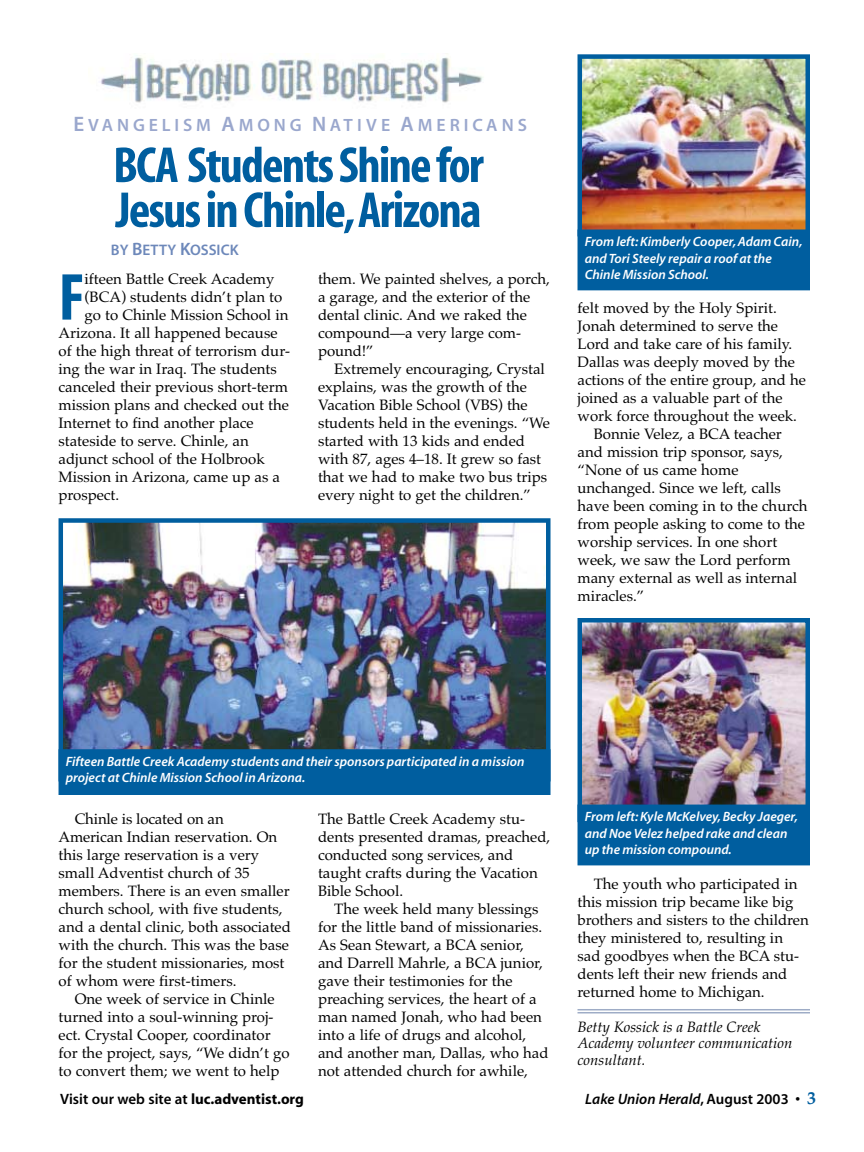
<style>
.page{position:relative;width:864px;height:1152px;background:#fff}
.page>*{position:absolute;margin:0;border:0;box-sizing:border-box;transform-origin:0 0}
.t1{font:67.05px "Myriad MM 700 300";color:#005e9f}
.t2{font:51px/45px "Myriad MM 700 300";letter-spacing:-.035em;color:#005e9f}
.t3{font:17.85px "Myriad MM 565 600";letter-spacing:.215em;color:#9aa7cd}
.t4{font:15.3px "Myriad MM 565 600";color:#6d88ba}
.t5{font:15px/18px "Palatino";color:#000}
.t6{font:italic 15px/16.5px "Palatino";color:#000}
.t7{font:15px "Myriad MM 565 600";color:#000}
.t8{font:15px "Myriad MM It 565 600";color:#000}
.t9{font:13.5px/16.2px "Myriad MM It 565 600";color:#fff}
.s1{font-size:21px}
.s2{font-size:18px}
.s3{font-family:"Myriad MM 700 600"}
.s4{font-family:"Myriad MM 565 600"}
.s5{font-family:"Palatino";font-weight:700;font-size:18px;color:#005e9f}
</style>
<div class="page">
<hr style="left:578px;top:1009px;width:232px;height:1px;background:#9eacc6">
<hr style="left:578px;top:1012px;width:232px;height:1px;background:#9eacc6">
<img style="left:100px;top:53px;width:383px;height:50px">
<img style="left:583px;top:59px;width:222px;height:171px">
<div style="left:578px;top:54px;width:232px;height:182px;border:4px solid #005e9f"></div>
<div style="left:581px;top:232px;width:226px;height:55px;background:#005e9f"></div>
<div style="left:578px;top:230px;width:232px;height:60px;border:6px solid #005e9f"></div>
<img style="left:583px;top:623px;width:222px;height:182px">
<div style="left:578px;top:618px;width:232px;height:204px;border:4px solid #005e9f"></div>
<div style="left:581px;top:808px;width:226px;height:54px;background:#005e9f"></div>
<div style="left:578px;top:805px;width:232px;height:60px;border:6px solid #005e9f"></div>
<img style="left:64px;top:523px;width:482px;height:226px">
<div style="left:59px;top:518px;width:492px;height:263px;border:4px solid #005e9f"></div>
<div style="left:62px;top:752px;width:486px;height:40px;background:#005e9f"></div>
<div style="left:59px;top:749px;width:492px;height:46px;border:6px solid #005e9f"></div>
<p class="t3" style="left:73px;top:118px;width:455px"><span class="s1">E</span>VANGELISM <span class="s1">A</span>MONG <span class="s1">N</span>ATIVE <span class="s1">A</span>MERICANS</p>
<h2 class="t2" style="left:113px;top:147px;width:372px">BCA Students Shine for<br>Jesus in Chinle,Arizona</h2>
<p class="t4" style="left:111px;top:244px;width:129px">BY <span class="s2">B</span>ETTY <span class="s2">K</span>OSSICK</p>
<h1 class="t1" style="left:59px;top:272px;width:28px">F</h1>
<p class="t5" style="left:85px;top:271px;width:191px">ifteen Battle Creek Academy</p>
<p class="t5" style="left:85px;top:289px;width:199px">(BCA) students didn’t plan to</p>
<p class="t5" style="left:85px;top:307px;width:205px">go to Chinle Mission School in</p>
<p class="t5" style="left:59px;top:325px;width:221px">Arizona. It all happened because</p>
<p class="t5" style="left:59px;top:343px;width:233px">of the high threat of terrorism dur-</p>
<p class="t5" style="left:59px;top:361px;width:220px">ing the war in Iraq. The students</p>
<p class="t5" style="left:59px;top:379px;width:231px">canceled their previous short-term</p>
<p class="t5" style="left:59px;top:397px;width:232px">mission plans and checked out the</p>
<p class="t5" style="left:59px;top:415px;width:197px">Internet to find another place</p>
<p class="t5" style="left:59px;top:433px;width:192px">stateside to serve. Chinle, an</p>
<p class="t5" style="left:59px;top:451px;width:208px">adjunct school of the Holbrook</p>
<p class="t5" style="left:59px;top:469px;width:223px">Mission in Arizona, came up as a</p>
<p class="t5" style="left:59px;top:487px;width:62px">prospect.</p>
<p class="t5" style="left:318px;top:271px;width:233px">them. We painted shelves, a porch, a garage, and the exterior of the dental clinic. And we raked the compound—a very large com&shy;pound!”</p>
<p class="t5" style="left:318px;top:361px;width:233px;text-indent:16px">Extremely encouraging, Crystal explains, was the growth of the<br>Vacation Bible School (VBS) the students held in the evenings. “We started with 13 kids and ended with 87, ages 4–18. It grew so fast that we had to make two bus trips every night to get the children.”</p>
<p class="t9" style="left:585px;top:235px;width:219px">From left: Kimberly Cooper, Adam Cain, and Tori Steely repair a roof at the<br>Chinle Mission School.</p>
<p class="t5" style="left:578px;top:301px;width:201px">felt moved by the Holy Spirit.</p>
<p class="t5" style="left:578px;top:319px;width:202px">Jonah determined to serve the</p>
<p class="t5" style="left:578px;top:337px;width:216px">Lord and take care of his family.</p>
<p class="t5" style="left:578px;top:355px;width:219px">Dallas was deeply moved by the</p>
<p class="t5" style="left:578px;top:373px;width:230px">actions of the entire group, and he</p>
<p class="t5" style="left:578px;top:391px;width:207px">joined as a valuable part of the</p>
<p class="t5" style="left:578px;top:409px;width:221px">work force throughout the week.</p>
<p class="t5" style="left:594px;top:427px;width:190px">Bonnie Velez, a BCA teacher</p>
<p class="t5" style="left:578px;top:445px;width:207px">and mission trip sponsor, says,</p>
<p class="t5" style="left:578px;top:463px;width:163px">“None of us came home</p>
<p class="t5" style="left:578px;top:481px;width:205px">unchanged. Since we left, calls</p>
<p class="t5" style="left:578px;top:499px;width:231px">have been coming in to the church</p>
<p class="t5" style="left:578px;top:517px;width:229px">from people asking to come to the</p>
<p class="t5" style="left:578px;top:535px;width:201px">worship services. In one short</p>
<p class="t5" style="left:578px;top:553px;width:215px">week, we saw the Lord perform</p>
<p class="t5" style="left:578px;top:571px;width:221px">many external as well as internal</p>
<p class="t5" style="left:578px;top:589px;width:68px">miracles.”</p>
<p class="t9" style="left:66px;top:755px;width:460px">Fifteen Battle Creek Academy students and their sponsors participated in a mission project at Chinle Mission School in Arizona.</p>
<p class="t5" style="left:59px;top:811px;width:234px;text-indent:16px">Chinle is located on an<br>American Indian reservation. On this large reservation is a very small Adventist church of 35 members. There is an even smaller church school, with five students, and a dental clinic, both associated with the church. This was the base for the student missionaries, most of whom were first-timers.</p>
<p class="t5" style="left:59px;top:991px;width:233px;text-indent:16px">One week of service in Chinle turned into a soul-winning proj&shy;ect. Crystal Cooper, coordinator for the project, says, “We didn’t go to convert them; we went to help</p>
<p class="t5" style="left:318px;top:811px;width:234px">The Battle Creek Academy stu&shy;dents presented dramas, preached, conducted song services, and taught crafts during the Vacation<br>Bible School.</p>
<p class="t5" style="left:318px;top:901px;width:232px;text-indent:16px">The week held many blessings for the little band of missionaries.<br>As Sean Stewart, a BCA senior, and Darrell Mahrle, a BCA junior, gave their testimonies for the preaching services, the heart of a man named Jonah, who had been into a life of drugs and alcohol, and another man, Dallas, who had not attended church for awhile,</p>
<p class="t9" style="left:585px;top:810px;width:215px">From left: Kyle McKelvey, Becky Jaeger, and Noe Velez helped rake and clean up the mission compound.</p>
<p class="t5" style="left:578px;top:877px;width:233px;text-indent:16px">The youth who participated in this mission trip became like big brothers and sisters to the children they ministered to, resulting in sad goodbyes when the BCA stu&shy;dents left their new friends and returned home to Michigan.</p>
<p class="t6" style="left:578px;top:1020px;width:216px">Betty Kossick is a Battle Creek<br>Academy volunteer communication consultant.</p>
<p class="t7" style="left:60px;top:1093px;width:245px">Visit our web site at <span class="s3">luc.adventist.org</span></p>
<p class="t8" style="left:585px;top:1093px;width:232px">Lake Union Herald<span class="s4">, August 2003 •</span> <span class="s5">3</span></p>
</div>
